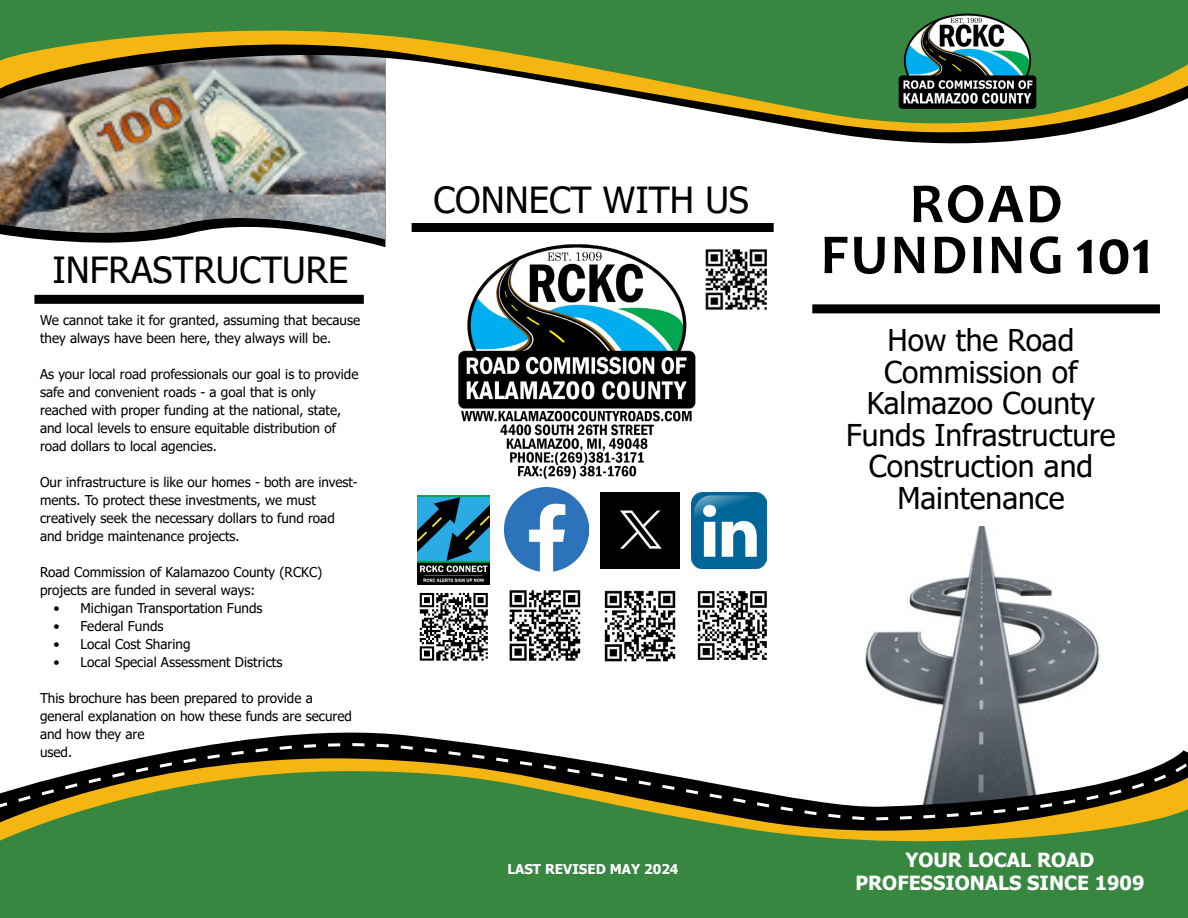
<style>
.page{position:relative;width:1188px;height:918px;background:#fff}
.page>*{position:absolute;margin:0;border:0;box-sizing:border-box;transform-origin:0 0}
.t1{font:700 57px/51px "Candara";letter-spacing:.04em;color:#000;text-align:center}
.t2{font:36px "Tahoma";color:#000}
.t3{font:30px/31.5px "Tahoma";color:#000;text-align:center}
.t4{font:700 19.5px/23.4px "Tahoma";color:#fff;text-align:center}
.t5{font:13.5px/18px "Tahoma";color:#000}
.t6{font:700 13.5px "Tahoma";color:#fff}
.s1{font-size:64.5px}
</style>
<div class="page">
<img style="left:865px;top:526px;width:235px;height:198px">
<img style="left:0;top:168px;width:385px;height:73px">
<img style="left:0;top:157px;width:386px;height:11px">
<img style="left:0;top:145px;width:386px;height:12px">
<svg style="left:0;top:0;width:1188px;height:145px"></svg>
<svg style="left:308px;top:724px;width:719px;height:20px"></svg>
<div style="left:0;top:822px;width:1188px;height:96px;background:#388740"></div>
<svg style="left:217px;top:734px;width:181px;height:10px"></svg>
<svg style="left:0;top:744px;width:1188px;height:78px"></svg>
<div style="left:34px;top:295px;width:330px;height:9px;background:#000"></div>
<div style="left:812px;top:304px;width:348px;height:9px;background:#000"></div>
<img style="left:894px;top:11px;width:147px;height:103px">
<div style="left:412px;top:223px;width:362px;height:9px;background:#000"></div>
<img style="left:705px;top:249px;width:62px;height:61px">
<img style="left:419px;top:592px;width:69px;height:69px">
<img style="left:504px;top:489px;width:84px;height:82px">
<img style="left:509px;top:590px;width:72px;height:71px">
<img style="left:604px;top:590px;width:72px;height:72px">
<img style="left:691px;top:493px;width:76px;height:75px">
<img style="left:697px;top:591px;width:70px;height:69px">
<img style="left:601px;top:493px;width:79px;height:75px">
<img style="left:458px;top:244px;width:238px;height:245px">
<img style="left:418px;top:496px;width:72px;height:89px">
<h2 class="t2" style="left:52px;top:246px;width:297px">INFRASTRUCTURE</h2>
<p class="t5" style="left:40px;top:312px;width:322px">We cannot take it for granted, assuming that because they always have been here, they always will be.</p>
<p class="t5" style="left:40px;top:366px;width:320px">As your local road professionals our goal is to provide safe and convenient roads - a goal that is only reached with proper funding at the national, state, and local levels to ensure equitable distribution of road dollars to local agencies.</p>
<p class="t5" style="left:40px;top:474px;width:319px">Our infrastructure is like our homes - both are invest&shy;ments. To protect these investments, we must creatively seek the necessary dollars to fund road and bridge maintenance projects.</p>
<p class="t5" style="left:40px;top:564px;width:284px">Road Commission of Kalamazoo County (RCKC) projects are funded in several ways:</p>
<p class="t5" style="left:54px;top:600px;width:211px">• Michigan Transportation Funds</p>
<p class="t5" style="left:54px;top:618px;width:112px">• Federal Funds</p>
<p class="t5" style="left:54px;top:636px;width:138px">• Local Cost Sharing</p>
<p class="t5" style="left:54px;top:654px;width:230px">• Local Special Assessment Districts</p>
<p class="t5" style="left:40px;top:690px;width:314px">This brochure has been prepared to provide a general explanation on how these funds are secured and how they are<br>used.</p>
<h2 class="t2" style="left:434px;top:175px;width:317px">CONNECT WITH US</h2>
<p class="t6" style="left:507px;top:860px;width:173px">LAST REVISED MAY 2024</p>
<h1 class="t1" style="left:821px;top:177px;width:334px">ROAD<br>FUNDING <span class="s1">101</span></h1>
<h3 class="t3" style="left:846px;top:326px;width:271px">How the Road<br>Commission of<br>Kalmazoo County<br>Funds Infrastructure<br>Construction and<br>Maintenance</h3>
<h3 class="t4" style="left:854px;top:842px;width:291px">YOUR LOCAL ROAD<br>PROFESSIONALS SINCE 1909</h3>
<h3 class="t4" style="left:855px;top:849px;width:291px">YOUR LOCAL ROAD<br>PROFESSIONALS SINCE 1909</h3>
</div>
